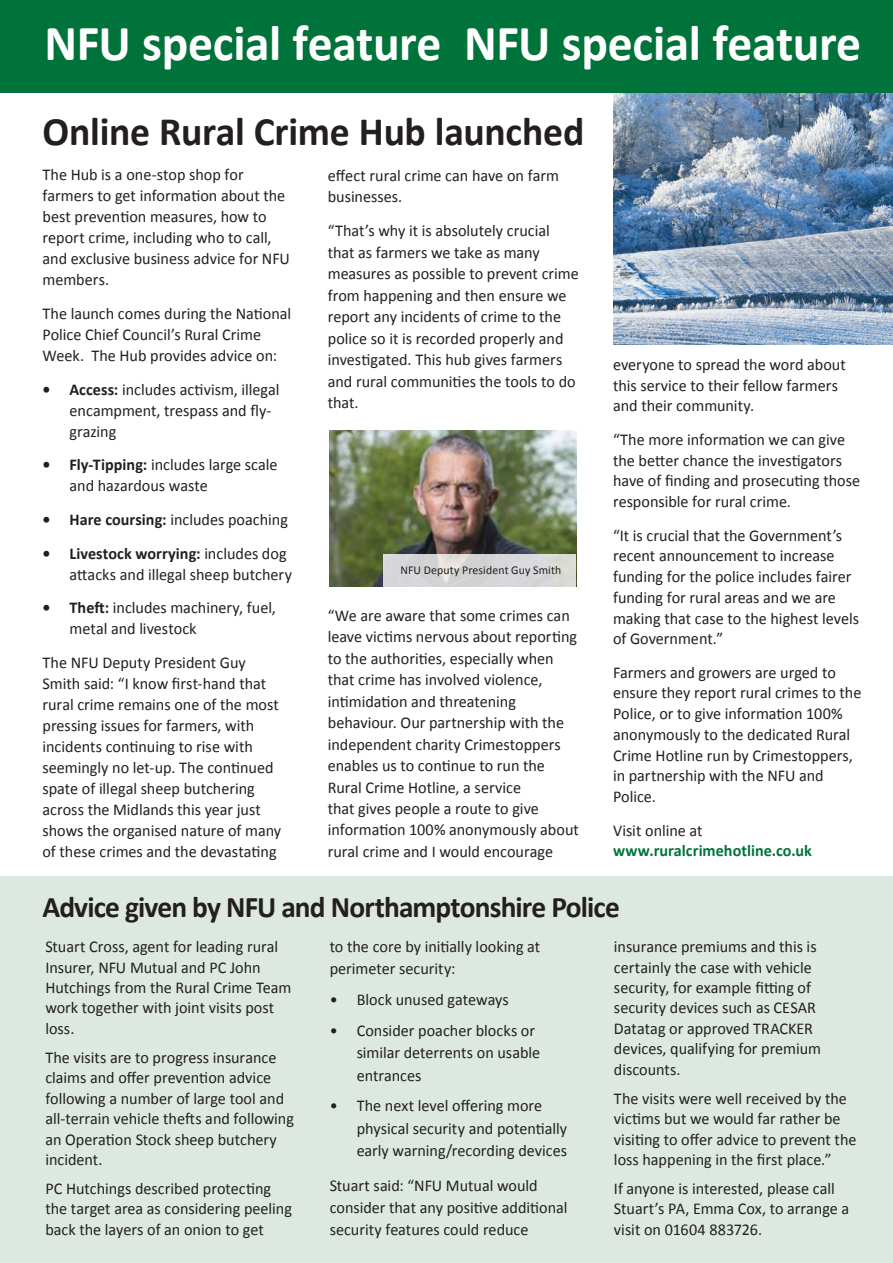
<style>
.page{position:relative;width:893px;height:1263px;background:#fff}
.page>*{position:absolute;margin:0;border:0;box-sizing:border-box;transform-origin:0 0}
.t1{font:700 50.7px "Calibri";letter-spacing:-.01em;color:#fff}
.t2{font:700 40.5px "Calibri";letter-spacing:-.01em;color:#231f20}
.t3{font:700 30px "Calibri";letter-spacing:-.03em;color:#231f20}
.t4{font:16.5px/20.4px "Calibri";color:#231f20}
.t5{font:700 16.5px "Calibri";color:#00733a}
.t6{font:12px "Calibri";letter-spacing:.01em;color:#231f20}
.s1{font-weight:700}
</style>
<div class="page">
<div style="left:0;top:876px;width:893px;height:387px;background:#dde9e0"></div>
<img style="left:613px;top:92px;width:280px;height:252px">
<img style="left:330px;top:430px;width:246px;height:156px">
<svg style="left:383px;top:554px;width:193px;height:32px;background:#d6d7d7"></svg>
<div style="left:0;top:0;width:893px;height:92px;background:#00733a"></div>
<h1 class="t1" style="left:44px;top:11px;width:818px">NFU special feature NFU special feature</h1>
<h2 class="t2" style="left:43px;top:106px;width:543px">Online Rural Crime Hub launched</h2>
<p class="t4" style="left:43px;top:164px;width:249px;line-height:21px">The Hub is a one-stop shop for farmers to get information about the best prevention measures, how to report crime, including who to call, and exclusive business advice for NFU members.</p>
<p class="t4" style="left:43px;top:303px;width:250px;line-height:21px">The launch comes during the National<br>Police Chief Council’s Rural Crime<br>Week. The Hub provides advice on:</p>
<p class="t4" style="left:70px;top:379px;width:212px;line-height:21px;text-indent:-27px"><span class="s1">• Access:</span> includes activism, illegal encampment, trespass and fly&shy;grazing</p>
<p class="t4" style="left:70px;top:454px;width:210px;line-height:21px;text-indent:-27px"><span class="s1">• Fly-Tipping:</span> includes large scale and hazardous waste</p>
<p class="t4" style="left:43px;top:509px;width:247px"><span class="s1">• Hare coursing:</span> includes poaching</p>
<p class="t4" style="left:70px;top:543px;width:224px;line-height:21px;text-indent:-27px"><span class="s1">• Livestock worrying:</span> includes dog attacks and illegal sheep butchery</p>
<p class="t4" style="left:70px;top:597px;width:208px;line-height:21px;text-indent:-27px"><span class="s1">• Theft:</span> includes machinery, fuel, metal and livestock</p>
<p class="t4" style="left:43px;top:652px;width:240px;line-height:21px">The NFU Deputy President Guy Smith said: “I know first-hand that rural crime remains one of the most pressing issues for farmers, with incidents continuing to rise with seemingly no let-up. The continued spate of illegal sheep butchering across the Midlands this year just shows the organised nature of many of these crimes and the devastating</p>
<p class="t4" style="left:328px;top:164px;width:233px;line-height:21.5px">effect rural crime can have on farm businesses.</p>
<p class="t4" style="left:328px;top:220px;width:253px;line-height:21.5px">“That’s why it is absolutely crucial that as farmers we take as many measures as possible to prevent crime from happening and then ensure we report any incidents of crime to the police so it is recorded properly and investigated. This hub gives farmers and rural communities the tools to do that.</p>
<p class="t6" style="left:400px;top:562px;width:162px">NFU Deputy President Guy Smith</p>
<p class="t4" style="left:328px;top:604px;width:253px;line-height:21.5px">“We are aware that some crimes can leave victims nervous about reporting to the authorities, especially when that crime has involved violence, intimidation and threatening behaviour. Our partnership with the independent charity Crimestoppers enables us to continue to run the Rural Crime Hotline, a service<br>that gives people a route to give information 100% anonymously about rural crime and I would encourage</p>
<p class="t4" style="left:613px;top:354px;width:234px">everyone to spread the word about this service to their fellow farmers and their community.</p>
<p class="t4" style="left:613px;top:429px;width:249px">“The more information we can give the better chance the investigators have of finding and prosecuting those responsible for rural crime.</p>
<p class="t4" style="left:613px;top:525px;width:248px">“It is crucial that the Government’s recent announcement to increase funding for the police includes fairer funding for rural areas and we are making that case to the highest levels of Government.”</p>
<p class="t4" style="left:613px;top:662px;width:250px">Farmers and growers are urged to ensure they report rural crimes to the<br>Police, or to give information 100% anonymously to the dedicated Rural<br>Crime Hotline run by Crimestoppers, in partnership with the NFU and<br>Police.</p>
<p class="t4" style="left:613px;top:820px;width:91px">Visit online at</p>
<p class="t5" style="left:613px;top:840px;width:200px">www.ruralcrimehotline.co.uk</p>
<h3 class="t3" style="left:43px;top:888px;width:579px">Advice given by NFU and Northamptonshire Police</h3>
<p class="t4" style="left:45px;top:936px;width:247px">Stuart Cross, agent for leading rural<br>Insurer, NFU Mutual and PC John<br>Hutchings from the Rural Crime Team work together with joint visits post loss.</p>
<p class="t4" style="left:45px;top:1047px;width:250px">The visits are to progress insurance claims and offer prevention advice following a number of large tool and all-terrain vehicle thefts and following an Operation Stock sheep butchery incident.</p>
<p class="t4" style="left:45px;top:1178px;width:248px">PC Hutchings described protecting the target area as considering peeling back the layers of an onion to get</p>
<p class="t4" style="left:330px;top:936px;width:212px;line-height:22.2px">to the core by initially looking at perimeter security:</p>
<p class="t4" style="left:330px;top:989px;width:181px">• Block unused gateways</p>
<p class="t4" style="left:357px;top:1019px;width:185px;line-height:22.2px;text-indent:-27px">• Consider poacher blocks or similar deterrents on usable entrances</p>
<p class="t4" style="left:357px;top:1095px;width:212px;line-height:22.2px;text-indent:-27px">• The next level offering more physical security and potentially early warning/recording devices</p>
<p class="t4" style="left:330px;top:1174px;width:239px;line-height:22.2px">Stuart said: “NFU Mutual would consider that any positive additional security features could reduce</p>
<p class="t4" style="left:614px;top:936px;width:209px">insurance premiums and this is certainly the case with vehicle security, for example fitting of security devices such as CESAR<br>Datatag or approved TRACKER devices, qualifying for premium discounts.</p>
<p class="t4" style="left:614px;top:1088px;width:244px">The visits were well received by the victims but we would far rather be visiting to offer advice to prevent the loss happening in the first place.”</p>
<p class="t4" style="left:614px;top:1178px;width:237px">If anyone is interested, please call<br>Stuart’s PA, Emma Cox, to arrange a visit on 01604 883726.</p>
</div>
